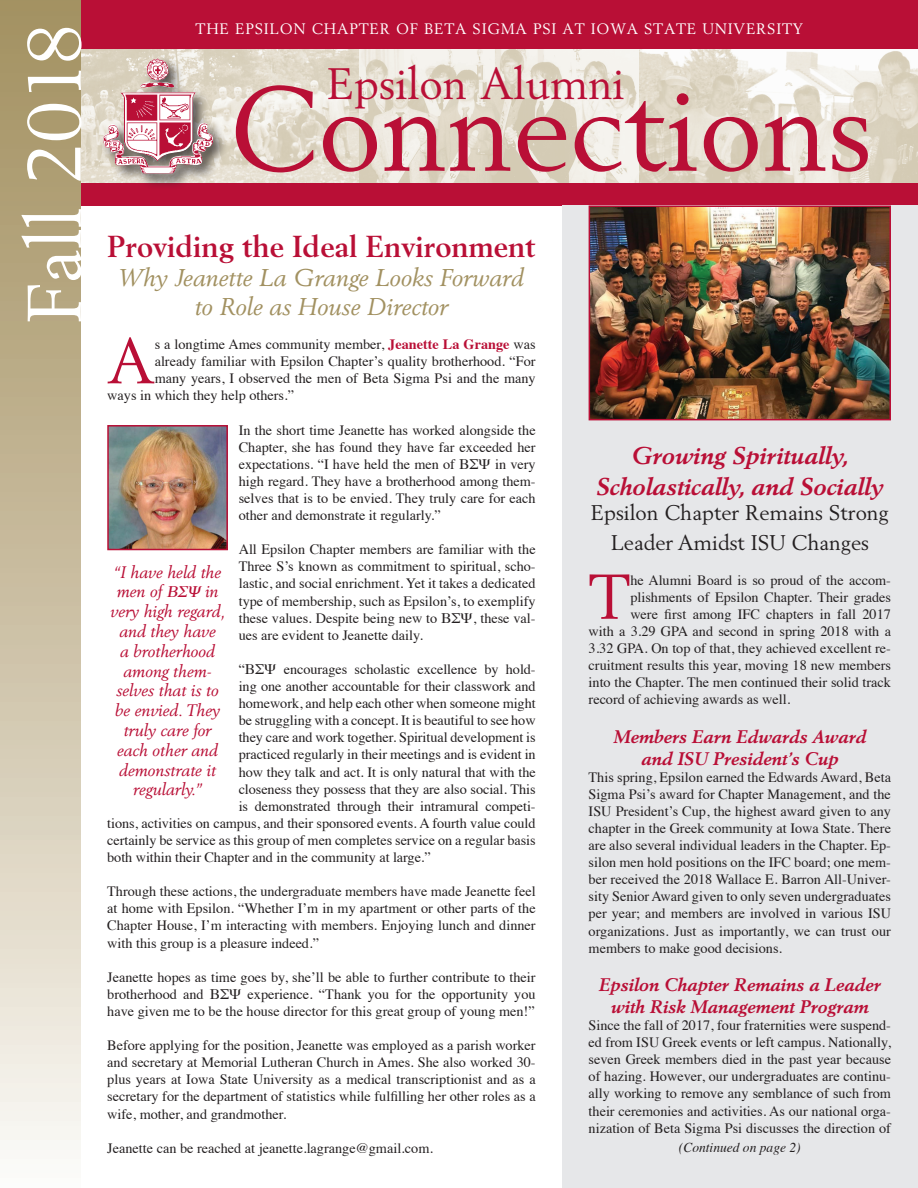
<style>
.page{position:relative;width:918px;height:1188px;background:#fff}
.page>*{position:absolute;margin:0;border:0;box-sizing:border-box;transform-origin:0 0}
.t1{font:118.2px "Berling LT Std";color:#b90f36}
.t2{font:75px "Berling LT Std";color:#fff}
.t3{font:62.55px "Berling LT Std";color:#b90f36}
.t4{font:43.5px "Berling LT Std";color:#b90f36}
.t5{font:700 30px "Berling LT Std";color:#b90f36}
.t6{font:italic 24px "Berling LT Std";color:#a29161}
.t7{font:italic 700 24px "Berling LT Std";color:#b90f36}
.t8{font:21px/30.6px "Berling LT Std";color:#231f20;text-align:center}
.t9{font:italic 700 18px/21.6px "Berling LT Std";color:#b90f36;text-align:center}
.t10{font:italic 16.5px/19.8px "Berling LT Std";color:#b90f36}
.t11{font:15px "Berling LT Std";letter-spacing:.05em;color:#fff}
.t12{font:14.25px/17.1px "Times";color:#231f20;text-align:justify}
.t13{font:italic 13.5px "Times";color:#231f20}
.s1{font-weight:700;color:#b90f36}
</style>
<div class="page">
<div style="left:0;top:0;width:81px;height:1188px;background:linear-gradient(to bottom,#a08c5b,#f8f6f1)"></div>
<div style="left:81px;top:0;width:837px;height:54px;background:#b90f36"></div>
<img style="left:81px;top:50px;width:558px;height:133px">
<svg style="left:360px;top:50px;width:278px;height:133px;background:#e6e0d3"></svg>
<svg style="left:639px;top:50px;width:279px;height:133px;background:#e5dfd1"></svg>
<div style="left:81px;top:183px;width:837px;height:23px;background:#b90f36"></div>
<div style="left:100px;top:56px;width:129px;height:134px;background:#231f20;opacity:.75"></div>
<img style="left:103px;top:58px;width:102px;height:115px">
<img style="left:110px;top:428px;width:115px;height:119px">
<div style="left:107px;top:425px;width:121px;height:125px;border:2px solid #b90f36"></div>
<div style="left:563px;top:206px;width:355px;height:982px;background:#e6e7e9"></div>
<img style="left:592px;top:209px;width:296px;height:208px">
<div style="left:589px;top:206px;width:302px;height:214px;border:2px solid #b90f36"></div>
<p class="t2" style="left:9px;top:324px;width:302px;rotate:-90deg">Fall 2018</p>
<p class="t11" style="left:196px;top:19px;width:609px">THE EPSILON CHAPTER OF BETA SIGMA PSI AT IOWA STATE UNIVERSITY</p>
<p class="t4" style="left:327px;top:57px;width:299px">Epsilon Alumni</p>
<p class="t1" style="left:229px;top:57px;width:645px">Connections</p>
<p class="t5" style="left:108px;top:229px;width:429px">Providing the Ideal Environment</p>
<p class="t6" style="left:119px;top:263px;width:407px">Why Jeanette La Grange Looks Forward</p>
<p class="t6" style="left:195px;top:292px;width:255px">to Role as House Director</p>
<p class="t3" style="left:107px;top:323px;width:49px">A</p>
<p class="t12" style="left:155px;top:335px;width:382px">s a longtime Ames community member, <span class="s1">Jeanette La Grange</span> was</p>
<p class="t12" style="left:155px;top:352px;width:382px">already familiar with Epsilon Chapter’s quality brotherhood. “For</p>
<p class="t12" style="left:155px;top:369px;width:383px">many years, I observed the men of Beta Sigma Psi and the many</p>
<p class="t12" style="left:107px;top:386px;width:188px">ways in which they help others.”</p>
<p class="t12" style="left:239px;top:420px;width:298px">In the short time Jeanette has worked alongside the Chapter, she has found they have far exceeded her expectations. “I have held the men of ΒΣΨ in very high regard. They have a brotherhood among them&shy;selves that is to be envied. They truly care for each other and demonstrate it regularly.”</p>
<p class="t12" style="left:239px;top:540px;width:298px">All Epsilon Chapter members are familiar with the Three S’s known as commitment to spiritual, scho&shy;lastic, and social enrichment. Yet it takes a dedicated type of membership, such as Epsilon’s, to exemplify these values. Despite being new to ΒΣΨ, these val&shy;ues are evident to Jeanette daily.</p>
<p class="t12" style="left:239px;top:659px;width:298px">“ΒΣΨ encourages scholastic excellence by hold-</p>
<p class="t12" style="left:239px;top:677px;width:298px">ing one another accountable for their classwork and</p>
<p class="t12" style="left:239px;top:694px;width:298px">homework, and help each other when someone might</p>
<p class="t12" style="left:239px;top:711px;width:298px">be struggling with a concept. It is beautiful to see how</p>
<p class="t12" style="left:239px;top:728px;width:298px">they care and work together. Spiritual development is</p>
<p class="t12" style="left:239px;top:745px;width:299px">practiced regularly in their meetings and is evident in</p>
<p class="t12" style="left:239px;top:762px;width:298px">how they talk and act. It is only natural that with the</p>
<p class="t12" style="left:239px;top:779px;width:298px">closeness they possess that they are also social. This</p>
<p class="t12" style="left:239px;top:796px;width:298px">is demonstrated through their intramural competi-</p>
<p class="t12" style="left:107px;top:813px;width:430px">tions, activities on campus, and their sponsored events. A fourth value could</p>
<p class="t12" style="left:107px;top:830px;width:430px">certainly be service as this group of men completes service on a regular basis</p>
<p class="t12" style="left:107px;top:848px;width:325px">both within their Chapter and in the community at large.”</p>
<p class="t12" style="left:107px;top:882px;width:430px">Through these actions, the undergraduate members have made Jeanette feel at home with Epsilon. “Whether I’m in my apartment or other parts of the Chapter House, I’m interacting with members. Enjoying lunch and dinner with this group is a pleasure indeed.”</p>
<p class="t12" style="left:107px;top:967px;width:430px">Jeanette hopes as time goes by, she’ll be able to further contribute to their brotherhood and ΒΣΨ experience. “Thank you for the opportunity you have given me to be the house director for this great group of young men!”</p>
<p class="t12" style="left:107px;top:1036px;width:430px">Before applying for the position, Jeanette was employed as a parish worker and secretary at Memorial Lutheran Church in Ames. She also worked 30- plus years at Iowa State University as a medical transcriptionist and as a secretary for the department of statistics while fulfilling her other roles as a wife, mother, and grandmother.</p>
<p class="t12" style="left:107px;top:1138px;width:327px">Jeanette can be reached at jeanette.lagrange@gmail.com.</p>
<p class="t10" style="left:114px;top:562px;width:109px">“I have held the men of</p>
<p class="t10" style="left:205px;top:582px;width:15px">in</p>
<p class="t10" style="left:110px;top:602px;width:116px">very high regard,</p>
<p class="t10" style="left:119px;top:621px;width:98px">and they have</p>
<p class="t10" style="left:120px;top:641px;width:97px">a brotherhood</p>
<p class="t10" style="left:123px;top:661px;width:90px">among them-</p>
<p class="t10" style="left:116px;top:681px;width:104px">selves that is to</p>
<p class="t10" style="left:115px;top:701px;width:106px">be envied. They</p>
<p class="t10" style="left:124px;top:720px;width:89px">truly care for</p>
<p class="t10" style="left:117px;top:740px;width:102px">each other and</p>
<p class="t10" style="left:119px;top:760px;width:98px">demonstrate it</p>
<p class="t10" style="left:133px;top:780px;width:70px">regularly.”</p>
<p class="t7" style="left:632px;top:441px;width:219px">Growing Spiritually,</p>
<p class="t7" style="left:596px;top:472px;width:289px">Scholastically, and Socially</p>
<p class="t8" style="left:591px;top:497px;width:299px">Epsilon Chapter Remains Strong<br>Leader Amidst ISU Changes</p>
<p class="t3" style="left:589px;top:559px;width:43px">T</p>
<p class="t12" style="left:630px;top:570px;width:262px">he Alumni Board is so proud of the accom-</p>
<p class="t12" style="left:630px;top:587px;width:262px">plishments of Epsilon Chapter. Their grades</p>
<p class="t12" style="left:630px;top:604px;width:262px">were first among IFC chapters in fall 2017</p>
<p class="t12" style="left:589px;top:621px;width:304px">with a 3.29 GPA and second in spring 2018 with a</p>
<p class="t12" style="left:589px;top:638px;width:304px">3.32 GPA. On top of that, they achieved excellent re-</p>
<p class="t12" style="left:589px;top:655px;width:304px">cruitment results this year, moving 18 new members</p>
<p class="t12" style="left:589px;top:673px;width:304px">into the Chapter. The men continued their solid track</p>
<p class="t12" style="left:589px;top:690px;width:203px">record of achieving awards as well.</p>
<p class="t9" style="left:613px;top:726px;width:254px">Members Earn Edwards Award</p>
<p class="t9" style="left:641px;top:747px;width:199px">and ISU President’s Cup</p>
<p class="t12" style="left:589px;top:767px;width:304px">This spring, Epsilon earned the Edwards Award, Beta Sigma Psi’s award for Chapter Management, and the ISU President’s Cup, the highest award given to any chapter in the Greek community at Iowa State. There are also several individual leaders in the Chapter. Ep&shy;silon men hold positions on the IFC board; one mem&shy;ber received the 2018 Wallace E. Barron All-Univer&shy;sity Senior Award given to only seven undergraduates per year; and members are involved in various ISU organizations. Just as importantly, we can trust our members to make good decisions.</p>
<p class="t9" style="left:599px;top:974px;width:283px">Epsilon Chapter Remains a Leader with Risk Management Program</p>
<p class="t12" style="left:589px;top:1015px;width:304px">Since the fall of 2017, four fraternities were suspend&shy;ed from ISU Greek events or left campus. Nationally, seven Greek members died in the past year because of hazing. However, our undergraduates are continu&shy;ally working to remove any semblance of such from their ceremonies and activities. As our national orga&shy;nization of Beta Sigma Psi discusses the direction of</p>
<p class="t13" style="left:679px;top:1135px;width:123px">(Continued on page 2)</p>
</div>
